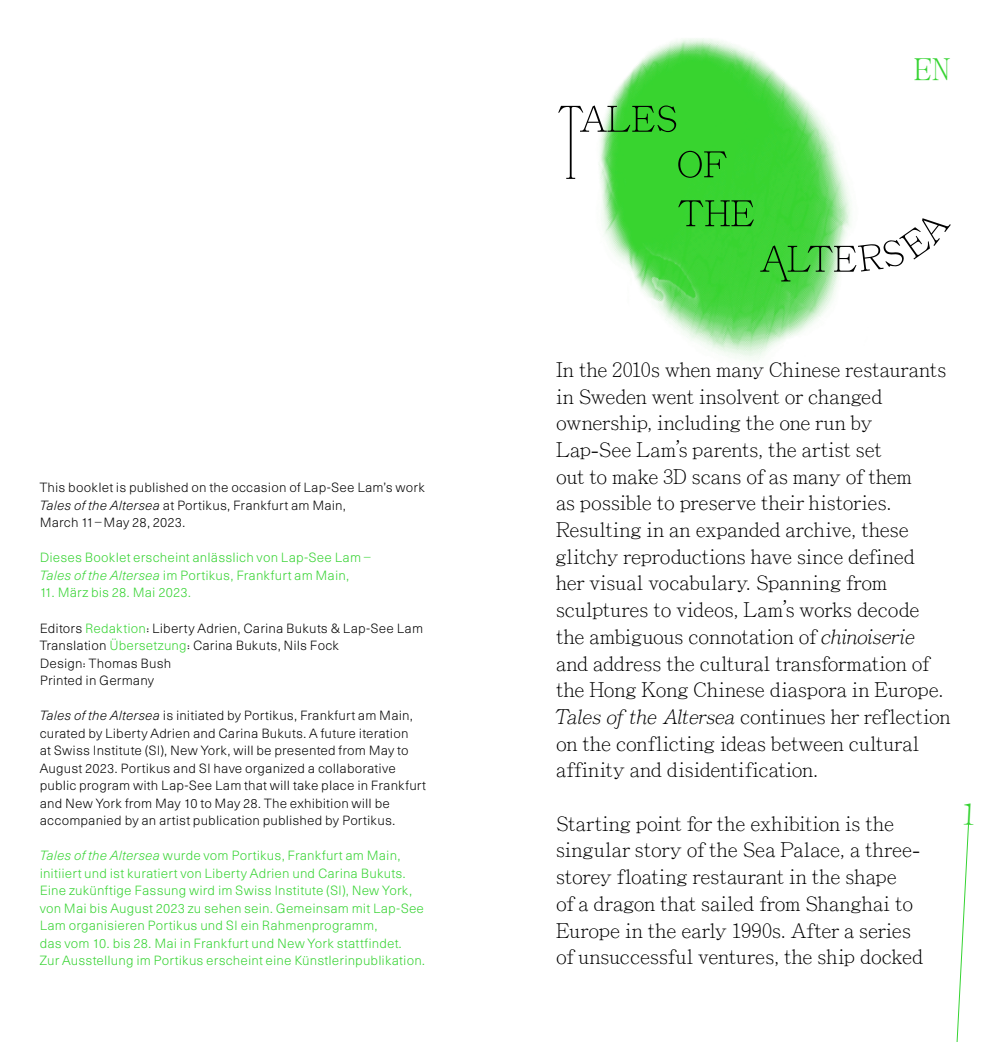
<style>
.page{position:relative;width:993px;height:1042px;background:#fff}
.page>*{position:absolute;margin:0;border:0;box-sizing:border-box;transform-origin:0 0}
.t1{font:300 36.75px "Ghost Ming";color:#35d331}
.t2{font:300 20.12px/26.6px "Ghost Ming";color:#000}
.t3{font:14px/17.5px "L Haas";letter-spacing:.01em;color:#000}
.t4{font:14px/17.5px "L Haas";letter-spacing:.01em;color:#35d331}
.s1{font-style:italic}
.s2{color:#35d331}
</style>
<div class="page">
<img style="left:600px;top:38px;width:251px;height:323px">
<svg style="left:678px;top:200px;width:75px;height:26px;background:#2eac28"></svg>
<svg style="left:558px;top:105px;width:168px;height:74px"></svg>
<svg style="left:760px;top:218px;width:190px;height:63px"></svg>
<svg style="left:956px;top:823px;width:13px;height:219px"></svg>
<p class="t3" style="left:40px;top:479px;width:387px">This booklet is published on the occasion of Lap-See Lam’s work<br><span class="s1">Tales of the Altersea</span> at Portikus, Frankfurt am Main,<br>March 11–May 28, 2023.</p>
<p class="t4" style="left:40px;top:549px;width:332px">Dieses Booklet erscheint anlässlich von Lap-See Lam –<br><span class="s1">Tales of the Altersea</span> im Portikus, Frankfurt am Main,</p>
<p class="t4" style="left:40px;top:584px;width:153px">11. März bis 28. Mai 2023.</p>
<p class="t3" style="left:40px;top:619px;width:385px">Editors <span class="s2">Redaktion</span>: Liberty Adrien, Carina Bukuts &amp; Lap-See Lam Translation <span class="s2">Übersetzung</span>: Carina Bukuts, Nils Fock<br>Design: Thomas Bush<br>Printed in Germany</p>
<p class="t3" style="left:40px;top:707px;width:388px"><span class="s1">Tales of the Altersea</span> is initiated by Portikus, Frankfurt am Main, curated by Liberty Adrien and Carina Bukuts. A future iteration<br>at Swiss Institute (SI), New York, will be presented from May to August 2023. Portikus and SI have organized a collaborative public program with Lap-See Lam that will take place in Frankfurt and New York from May 10 to May 28. The exhibition will be accompanied by an artist publication published by Portikus.</p>
<p class="t4" style="left:40px;top:847px;width:387px"><span class="s1">Tales of the Altersea</span> wurde vom Portikus, Frankfurt am Main, initiiert und ist kuratiert von Liberty Adrien und Carina Bukuts.<br>Eine zukünftige Fassung wird im Swiss Institute (SI), New York, von Mai bis August 2023 zu sehen sein. Gemeinsam mit Lap-See Lam organisieren Portikus und SI ein Rahmenprogramm,<br>das vom 10. bis 28. Mai in Frankfurt und New York stattfindet.<br>Zur Ausstellung im Portikus erscheint eine Künstlerinpublikation.</p>
<h1 class="t1" style="left:913px;top:49px;width:38px">EN</h1>
<p class="t2" style="left:556px;top:356px;width:396px">In the 2010s when many Chinese restaurants in Sweden went insolvent or changed ownership, including the one run by Lap-See Lam’s parents, the artist set<br>out to make 3D scans of as many of them<br>as possible to preserve their histories.<br>Resulting in an expanded archive, these glitchy reproductions have since defined<br>her visual vocabulary. Spanning from sculptures to videos, Lam’s works decode the ambiguous connotation of <span class="s1">chinoiserie </span>and address the cultural transformation of the Hong Kong Chinese diaspora in Europe.<br><span class="s1">Tales of the Altersea</span> continues her reflection on the conflicting ideas between cultural affinity and disidentification.</p>
<p class="t2" style="left:556px;top:809px;width:368px">Starting point for the exhibition is the singular story of the Sea Palace, a three&shy;storey floating restaurant in the shape<br>of a dragon that sailed from Shanghai to Europe in the early 1990s. After a series of unsuccessful ventures, the ship docked</p>
</div>
